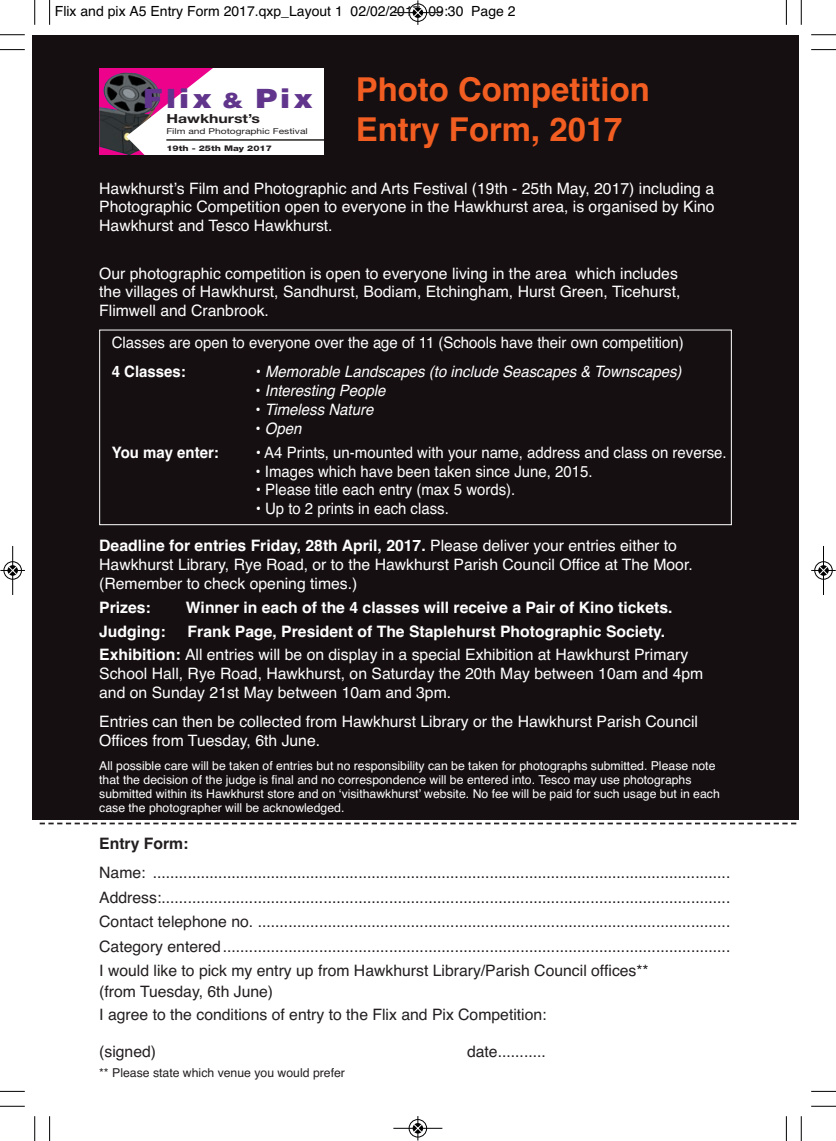
<style>
.page{position:relative;width:836px;height:1141px;background:#fff}
.page>*{position:absolute;margin:0;border:0;box-sizing:border-box;transform-origin:0 0}
.t1{font:700 32.9px/39.4px "Helvetica";color:#f25d21}
.t2{font:900 26.6px "Helvetica";letter-spacing:.1em;color:#61358c;scale:1.13 1}
.t3{font:15.75px/18.9px "Helvetica";color:#fff}
.t4{font:15.75px/24.5px "Helvetica";color:#231f20;text-align:justify}
.t5{font:15.75px "Helvetica";color:#fff;scale:.95 1}
.t6{font:700 15.75px/23.8px "Helvetica";color:#fff}
.t7{font:italic 15.75px "Helvetica";color:#fff;scale:.95 1}
.t8{font:700 15.75px "Helvetica";color:#fff;scale:.95 1}
.t9{font:700 15.75px "Helvetica";color:#231f20}
.t10{font:14px "Helvetica";color:#000}
.t11{font:700 12.6px "Helvetica Neue";color:#231f20;scale:1.26 1}
.t12{font:12.25px/14px "Helvetica";color:#fff}
.t13{font:12.25px "Helvetica";color:#231f20}
.t14{font:8.05px "Helvetica Neue";color:#231f20;scale:1.26 1}
.t15{font:800 7.7px "Helvetica Neue";color:#231f20;scale:1.26 1}
.s1{font-size:21.35px}
.s2{font-style:normal}
.s3{font-weight:700}
.s4{font-weight:400}
</style>
<div class="page">
<div style="left:32px;top:35px;width:766px;height:785px;background:#160f11"></div>
<svg style="left:40px;top:823px;width:756px;height:1px"></svg>
<div style="left:99px;top:330px;width:633px;height:195px;border:1px solid #fff"></div>
<div style="left:99px;top:68px;width:225px;height:87px;background:#fff"></div>
<img style="left:99px;top:73px;width:27px;height:82px">
<svg style="left:126px;top:68px;width:87px;height:87px"></svg>
<div style="left:166px;top:146px;width:127px;height:9px;background:#fff"></div>
<hr style="left:166px;top:139px;width:158px;height:2px;background:#231f20">
<svg style="left:49px;top:0;width:1px;height:25px"></svg>
<svg style="left:0;top:49px;width:25px;height:1px"></svg>
<svg style="left:786px;top:0;width:1px;height:25px"></svg>
<svg style="left:811px;top:49px;width:25px;height:1px"></svg>
<svg style="left:49px;top:1116px;width:1px;height:25px"></svg>
<svg style="left:0;top:1091px;width:25px;height:1px"></svg>
<svg style="left:786px;top:1116px;width:1px;height:25px"></svg>
<svg style="left:811px;top:1091px;width:25px;height:1px"></svg>
<svg style="left:34px;top:0;width:1px;height:25px"></svg>
<svg style="left:0;top:34px;width:25px;height:1px"></svg>
<svg style="left:801px;top:0;width:1px;height:25px"></svg>
<svg style="left:811px;top:34px;width:25px;height:1px"></svg>
<svg style="left:34px;top:1116px;width:1px;height:25px"></svg>
<svg style="left:0;top:1106px;width:25px;height:1px"></svg>
<svg style="left:801px;top:1116px;width:1px;height:25px"></svg>
<svg style="left:811px;top:1106px;width:25px;height:1px"></svg>
<div style="left:408px;top:3px;width:19px;height:19px;border:1px solid #fff;border-radius:50%"></div>
<hr style="left:393px;top:12px;width:49px;height:1px;background:#000">
<div style="left:409px;top:4px;width:18px;height:18px;border:1px solid #000;border-radius:50%"></div>
<svg style="left:413px;top:0;width:9px;height:25px"></svg>
<div style="left:408px;top:1119px;width:19px;height:19px;border:1px solid #fff;border-radius:50%"></div>
<hr style="left:393px;top:1128px;width:49px;height:1px;background:#000">
<div style="left:409px;top:1119px;width:18px;height:18px;border:1px solid #000;border-radius:50%"></div>
<svg style="left:413px;top:1116px;width:9px;height:25px"></svg>
<div style="left:3px;top:561px;width:19px;height:19px;border:1px solid #fff;border-radius:50%"></div>
<hr style="left:12px;top:546px;width:1px;height:49px;background:#000">
<div style="left:4px;top:561px;width:18px;height:18px;border:1px solid #000;border-radius:50%"></div>
<svg style="left:0;top:566px;width:25px;height:9px"></svg>
<div style="left:814px;top:561px;width:19px;height:19px;border:1px solid #fff;border-radius:50%"></div>
<hr style="left:823px;top:546px;width:1px;height:49px;background:#000">
<div style="left:814px;top:561px;width:18px;height:18px;border:1px solid #000;border-radius:50%"></div>
<svg style="left:811px;top:566px;width:25px;height:9px"></svg>
<p class="t10" style="left:55px;top:3px;width:462px">Flix and pix A5 Entry Form 2017.qxp_Layout 1 02/02/2017 09:30 Page 2</p>
<h2 class="t2" style="left:143px;top:83px;width:152px">Flix <span class="s1">&amp;</span> Pix</h2>
<p class="t15" style="left:166px;top:146px;width:85px">19th - 25th May 2017</p>
<p class="t11" style="left:166px;top:108px;width:76px">Hawkhurst’s</p>
<p class="t14" style="left:166px;top:125px;width:114px">Film and Photographic Festival</p>
<h1 class="t1" style="left:356px;top:70px;width:296px">Photo Competition<br>Entry Form, 2017</h1>
<p class="t3" style="left:99px;top:179px;width:617px;text-align:justify">Hawkhurst’s Film and Photographic and Arts Festival (19th - 25th May, 2017) including a Photographic Competition open to everyone in the Hawkhurst area, is organised by Kino Hawkhurst and Tesco Hawkhurst.</p>
<p class="t3" style="left:99px;top:264px;width:583px">Our photographic competition is open to everyone living in the area which includes the villages of Hawkhurst, Sandhurst, Bodiam, Etchingham, Hurst Green, Ticehurst,<br>Flimwell and Cranbrook.</p>
<p class="t5" style="left:112px;top:334px;width:604px">Classes are open to everyone over the age of 11 (Schools have their own competition)</p>
<p class="t8" style="left:112px;top:362px;width:79px">4 Classes:</p>
<p class="t7" style="left:256px;top:362px;width:450px"><span class="s2">•</span> Memorable Landscapes (to include Seascapes &amp; Townscapes)</p>
<p class="t7" style="left:256px;top:381px;width:138px"><span class="s2">•</span> Interesting People</p>
<p class="t7" style="left:256px;top:400px;width:125px"><span class="s2">•</span> Timeless Nature</p>
<p class="t7" style="left:256px;top:419px;width:50px"><span class="s2">•</span> Open</p>
<p class="t8" style="left:112px;top:443px;width:114px">You may enter:</p>
<p class="t5" style="left:256px;top:443px;width:497px">• A4 Prints, un-mounted with your name, address and class on reverse.</p>
<p class="t5" style="left:255px;top:462px;width:356px">• Images which have been taken since June, 2015.</p>
<p class="t5" style="left:256px;top:481px;width:275px">• Please title each entry (max 5 words).</p>
<p class="t5" style="left:256px;top:500px;width:205px">• Up to 2 prints in each class.</p>
<p class="t3" style="left:99px;top:536px;width:595px"><span class="s3">Deadline for entries Friday, 28th April, 2017.</span> Please deliver your entries either to<br>Hawkhurst Library, Rye Road, or to the Hawkhurst Parish Council Office at The Moor. (Remember to check opening times.)</p>
<p class="t6" style="left:99px;top:595px;width:53px">Prizes:</p>
<p class="t6" style="left:186px;top:595px;width:488px">Winner in each of the 4 classes will receive a Pair of Kino tickets.</p>
<p class="t6" style="left:99px;top:619px;width:68px">Judging:</p>
<p class="t6" style="left:99px;top:619px;width:591px;text-indent:88px">Frank Page, President of The Staplehurst Photographic Society.<br>Exhibition: <span class="s4">All entries will be on display in a special Exhibition at Hawkhurst Primary</span></p>
<p class="t3" style="left:99px;top:664px;width:606px">School Hall, Rye Road, Hawkhurst, on Saturday the 20th May between 10am and 4pm and on Sunday 21st May between 10am and 3pm.</p>
<p class="t3" style="left:99px;top:712px;width:600px">Entries can then be collected from Hawkhurst Library or the Hawkhurst Parish Council<br>Offices from Tuesday, 6th June.</p>
<p class="t12" style="left:99px;top:759px;width:622px">All possible care will be taken of entries but no responsibility can be taken for photographs submitted. Please note that the decision of the judge is final and no correspondence will be entered into. Tesco may use photographs submitted within its Hawkhurst store and on ‘visithawkhurst’ website. No fee will be paid for such usage but in each case the photographer will be acknowledged.</p>
<p class="t9" style="left:99px;top:834px;width:91px">Entry Form:</p>
<p class="t4" style="left:99px;top:861px;width:633px">Name: ....................................................................................................................................<br>Address:..................................................................................................................................<br>Contact telephone no. ............................................................................................................<br>Category entered....................................................................................................................<br>I would like to pick my entry up from Hawkhurst Library/Parish Council offices**</p>
<p class="t4" style="left:99px;top:981px;width:449px;line-height:22.4px">(from Tuesday, 6th June)<br>I agree to the conditions of entry to the Flix and Pix Competition:</p>
<p class="t4" style="left:99px;top:1040px;width:58px">(signed)</p>
<p class="t4" style="left:467px;top:1040px;width:80px">date...........</p>
<p class="t13" style="left:99px;top:1066px;width:247px">** Please state which venue you would prefer</p>
</div>
